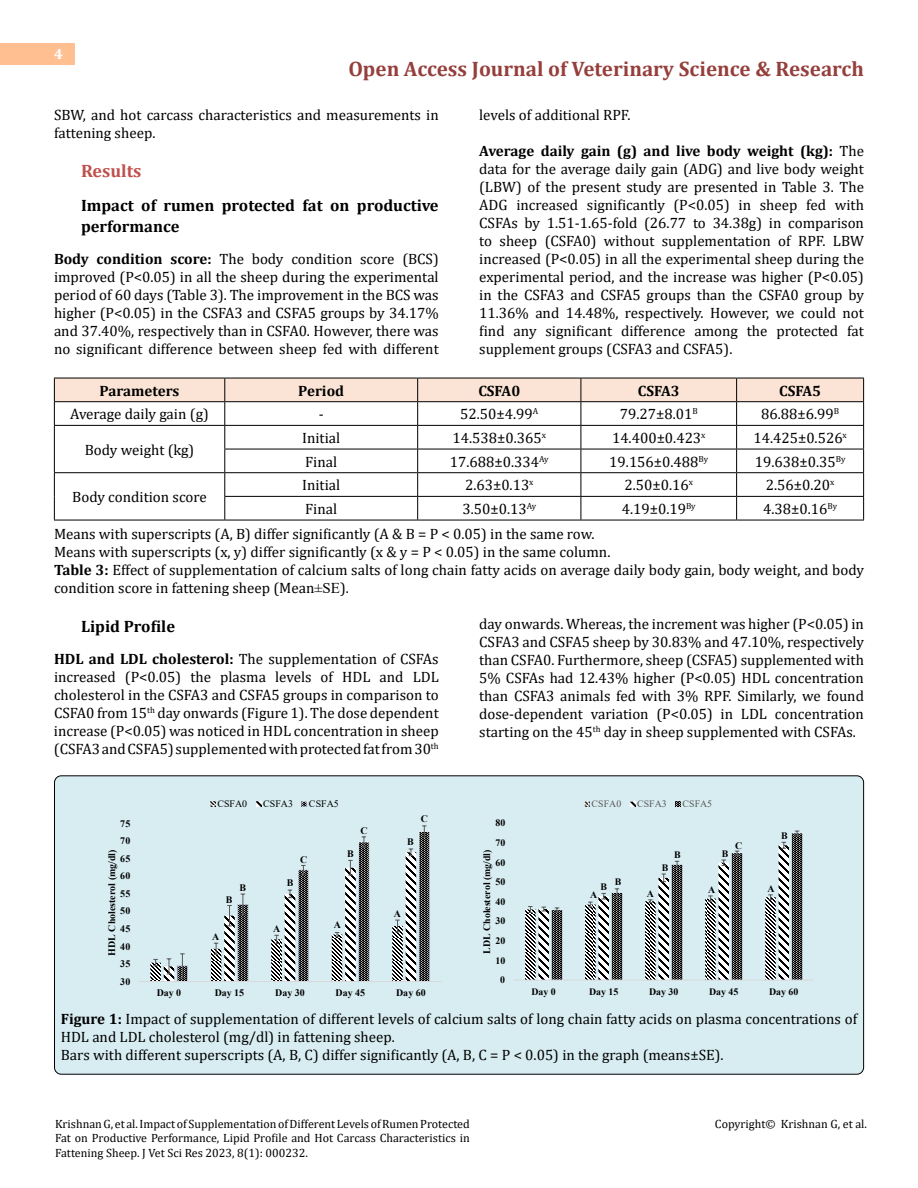
<style>
.page{position:relative;width:918px;height:1188px;background:#fff}
.page>*{position:absolute;margin:0;border:0;box-sizing:border-box;transform-origin:0 0}
.t1{font:700 21px "Cambria";color:#953f3c}
.t2{font:700 18px "Cambria";color:#c0504d}
.t3{font:700 16.5px/21px "Cambria";color:#000}
.t4{font:15px/18px "Cambria";color:#000;text-align:justify}
.t5{font:700 15px "Cambria";color:#000}
.t6{font:700 15px "Cambria";color:#fff}
.t7{font:12px/14.4px "Cambria";color:#000;text-align:justify}
.t8{font:700 9.9px "Times New Roman";letter-spacing:.005em;color:#000}
.t9{font:9.9px "Times New Roman";color:#000}
.t10{font:9.9px "Times New Roman";color:#595959}
.s1{font-weight:700}
.s2{font-family:"Times New Roman"}
</style>
<div class="page">
<div style="left:0;top:43px;width:75px;height:21px;background:#ffbf91"></div>
<div style="left:55px;top:776px;width:809px;height:298px;background:#d8edf2;border-radius:7px"></div>
<hr style="left:54px;top:520px;width:171px;height:1px;background:#000">
<hr style="left:225px;top:520px;width:193px;height:1px;background:#000">
<hr style="left:418px;top:520px;width:163px;height:1px;background:#000">
<hr style="left:581px;top:520px;width:156px;height:1px;background:#000">
<hr style="left:737px;top:520px;width:127px;height:1px;background:#000">
<svg style="left:54px;top:378px;width:810px;height:142px"></svg>
<svg style="left:150px;top:825px;width:280px;height:156px"></svg>
<hr style="left:139px;top:981px;width:302px;height:1px;background:#d9d9d9">
<svg style="left:210px;top:802px;width:5px;height:5px"></svg>
<svg style="left:256px;top:802px;width:5px;height:5px"></svg>
<svg style="left:301px;top:801px;width:6px;height:6px"></svg>
<svg style="left:525px;top:831px;width:277px;height:149px"></svg>
<hr style="left:514px;top:980px;width:300px;height:1px;background:#d9d9d9">
<svg style="left:585px;top:802px;width:5px;height:5px"></svg>
<svg style="left:630px;top:802px;width:5px;height:5px"></svg>
<svg style="left:676px;top:802px;width:5px;height:5px"></svg>
<p class="t6" style="left:54px;top:44px;width:10px">4</p>
<h1 class="t1" style="left:348px;top:54px;width:517px">Open Access Journal of Veterinary Science &amp; Research</h1>
<p class="t4" style="left:54px;top:105px;width:386px">SBW, and hot carcass characteristics and measurements in fattening sheep.</p>
<p class="t2" style="left:81px;top:158px;width:62px">Results</p>
<p class="t3" style="left:81px;top:194px;width:359px">Impact of rumen protected fat on productive performance</p>
<p class="t4" style="left:54px;top:249px;width:386px"><span class="s1">Body condition score:</span> The body condition score (BCS) improved (P&lt;0.05) in all the sheep during the experimental period of 60 days (Table 3). The improvement in the BCS was higher (P&lt;0.05) in the CSFA3 and CSFA5 groups by 34.17% and 37.40%, respectively than in CSFA0. However, there was no significant difference between sheep fed with different</p>
<p class="t4" style="left:479px;top:105px;width:153px">levels of additional RPF.</p>
<p class="t4" style="left:479px;top:141px;width:386px"><span class="s1">Average daily gain (g) and live body weight (kg):</span> The data for the average daily gain (ADG) and live body weight (LBW) of the present study are presented in Table 3. The ADG increased significantly (P&lt;0.05) in sheep fed with CSFAs by 1.51-1.65-fold (26.77 to 34.38g) in comparison to sheep (CSFA0) without supplementation of RPF. LBW increased (P&lt;0.05) in all the experimental sheep during the experimental period, and the increase was higher (P&lt;0.05) in the CSFA3 and CSFA5 groups than the CSFA0 group by 11.36% and 14.48%, respectively. However, we could not find any significant difference among the protected fat supplement groups (CSFA3 and CSFA5).</p>
<p class="t5" style="left:100px;top:380px;width:81px">Parameters</p>
<p class="t5" style="left:298px;top:380px;width:47px">Period</p>
<p class="t5" style="left:478px;top:380px;width:43px">CSFA0</p>
<p class="t5" style="left:638px;top:380px;width:43px">CSFA3</p>
<p class="t5" style="left:779px;top:380px;width:43px">CSFA5</p>
<p class="t4" style="left:70px;top:405px;width:140px">Average daily gain (g)</p>
<p class="t4" style="left:319px;top:405px;width:6px">-</p>
<p class="t4" style="left:460px;top:405px;width:80px">52.50±4.99<sup>A</sup></p>
<p class="t4" style="left:620px;top:405px;width:79px">79.27±8.01<sup>B</sup></p>
<p class="t4" style="left:761px;top:405px;width:79px">86.88±6.99<sup>B</sup></p>
<p class="t4" style="left:85px;top:441px;width:111px">Body weight (kg)</p>
<p class="t4" style="left:302px;top:429px;width:40px">Initial</p>
<p class="t4" style="left:453px;top:429px;width:95px">14.538±0.365<sup>x</sup></p>
<p class="t4" style="left:612px;top:429px;width:95px">14.400±0.423<sup>x</sup></p>
<p class="t4" style="left:753px;top:429px;width:95px">14.425±0.526<sup>x</sup></p>
<p class="t4" style="left:305px;top:453px;width:33px">Final</p>
<p class="t4" style="left:450px;top:453px;width:100px">17.688±0.334<sup>Ay</sup></p>
<p class="t4" style="left:609px;top:453px;width:100px">19.156±0.488<sup>By</sup></p>
<p class="t4" style="left:755px;top:453px;width:92px">19.638±0.35<sup>By</sup></p>
<p class="t4" style="left:302px;top:476px;width:40px">Initial</p>
<p class="t4" style="left:465px;top:476px;width:70px">2.63±0.13<sup>x</sup></p>
<p class="t4" style="left:625px;top:476px;width:70px">2.50±0.16<sup>x</sup></p>
<p class="t4" style="left:766px;top:476px;width:70px">2.56±0.20<sup>x</sup></p>
<p class="t4" style="left:305px;top:500px;width:33px">Final</p>
<p class="t4" style="left:462px;top:500px;width:75px">3.50±0.13<sup>Ay</sup></p>
<p class="t4" style="left:622px;top:500px;width:75px">4.19±0.19<sup>By</sup></p>
<p class="t4" style="left:763px;top:500px;width:75px">4.38±0.16<sup>By</sup></p>
<p class="t4" style="left:54px;top:525px;width:811px;text-align:left">Means with superscripts (A, B) differ significantly (A &amp; B = P &lt; 0.05) in the same row.<br>Means with superscripts (x, y) differ significantly (x &amp; y = P &lt; 0.05) in the same column.<br><span class="s1">Table 3:</span> Effect of supplementation of calcium salts of long chain fatty acids on average daily body gain, body weight, and body condition score in fattening sheep (Mean<span class="s2">±SE</span>).</p>
<p class="t3" style="left:81px;top:616px;width:96px">Lipid Profile</p>
<p class="t4" style="left:54px;top:649px;width:386px"><span class="s1">HDL and LDL cholesterol:</span> The supplementation of CSFAs increased (P&lt;0.05) the plasma levels of HDL and LDL cholesterol in the CSFA3 and CSFA5 groups in comparison to CSFA0 from 15<sup>th</sup> day onwards (Figure 1). The dose dependent increase (P&lt;0.05) was noticed in HDL concentration in sheep (CSFA3 and CSFA5) supplemented with protected fat from 30<sup>th</sup></p>
<p class="t4" style="left:72px;top:488px;width:136px">Body condition score</p>
<p class="t4" style="left:479px;top:615px;width:386px">day onwards. Whereas, the increment was higher (P&lt;0.05) in CSFA3 and CSFA5 sheep by 30.83% and 47.10%, respectively than CSFA0. Furthermore, sheep (CSFA5) supplemented with 5% CSFAs had 12.43% higher (P&lt;0.05) HDL concentration than CSFA3 animals fed with 3% RPF. Similarly, we found dose-dependent variation (P&lt;0.05) in LDL concentration starting on the 45<sup>th</sup> day in sheep supplemented with CSFAs.</p>
<p class="t9" style="left:217px;top:797px;width:31px">CSFA0</p>
<p class="t9" style="left:263px;top:797px;width:31px">CSFA3</p>
<p class="t9" style="left:309px;top:797px;width:31px">CSFA5</p>
<p class="t10" style="left:592px;top:797px;width:31px">CSFA0</p>
<p class="t10" style="left:637px;top:797px;width:31px">CSFA3</p>
<p class="t10" style="left:683px;top:797px;width:31px">CSFA5</p>
<p class="t8" style="left:120px;top:816px;width:11px">75</p>
<p class="t8" style="left:361px;top:824px;width:9px">C</p>
<p class="t8" style="left:421px;top:812px;width:9px">C</p>
<p class="t8" style="left:495px;top:816px;width:11px">80</p>
<p class="t8" style="left:120px;top:834px;width:11px">70</p>
<p class="t8" style="left:407px;top:835px;width:8px">B</p>
<p class="t8" style="left:495px;top:836px;width:11px">70</p>
<p class="t8" style="left:105px;top:956px;width:108px;rotate:-90deg">HDL Cholesterol (mg/dl)</p>
<p class="t8" style="left:120px;top:851px;width:11px">65</p>
<p class="t8" style="left:120px;top:869px;width:11px">60</p>
<p class="t8" style="left:120px;top:886px;width:11px">55</p>
<p class="t8" style="left:120px;top:904px;width:11px">50</p>
<p class="t8" style="left:120px;top:922px;width:11px">45</p>
<p class="t8" style="left:120px;top:939px;width:11px">40</p>
<p class="t8" style="left:120px;top:957px;width:11px">35</p>
<p class="t8" style="left:239px;top:880px;width:8px">B</p>
<p class="t8" style="left:226px;top:892px;width:8px">B</p>
<p class="t8" style="left:212px;top:930px;width:9px">A</p>
<p class="t8" style="left:300px;top:853px;width:9px">C</p>
<p class="t8" style="left:287px;top:876px;width:8px">B</p>
<p class="t8" style="left:273px;top:921px;width:9px">A</p>
<p class="t8" style="left:347px;top:847px;width:8px">B</p>
<p class="t8" style="left:334px;top:918px;width:9px">A</p>
<p class="t8" style="left:394px;top:906px;width:9px">A</p>
<p class="t8" style="left:480px;top:954px;width:105px;rotate:-90deg">LDL Cholesterol (mg/dl)</p>
<p class="t8" style="left:495px;top:855px;width:11px">60</p>
<p class="t8" style="left:495px;top:875px;width:11px">50</p>
<p class="t8" style="left:495px;top:894px;width:11px">40</p>
<p class="t8" style="left:495px;top:914px;width:11px">30</p>
<p class="t8" style="left:495px;top:934px;width:11px">20</p>
<p class="t8" style="left:495px;top:953px;width:11px">10</p>
<p class="t8" style="left:601px;top:880px;width:8px">B</p>
<p class="t8" style="left:590px;top:888px;width:9px">A</p>
<p class="t8" style="left:615px;top:874px;width:8px">B</p>
<p class="t8" style="left:647px;top:887px;width:9px">A</p>
<p class="t8" style="left:674px;top:847px;width:8px">B</p>
<p class="t8" style="left:662px;top:861px;width:8px">B</p>
<p class="t8" style="left:735px;top:839px;width:9px">C</p>
<p class="t8" style="left:722px;top:846px;width:8px">B</p>
<p class="t8" style="left:708px;top:882px;width:9px">A</p>
<p class="t8" style="left:781px;top:829px;width:8px">B</p>
<p class="t8" style="left:768px;top:882px;width:9px">A</p>
<p class="t8" style="left:120px;top:974px;width:11px">30</p>
<p class="t8" style="left:500px;top:973px;width:6px">0</p>
<p class="t8" style="left:157px;top:986px;width:26px">Day 0</p>
<p class="t8" style="left:215px;top:986px;width:31px">Day 15</p>
<p class="t8" style="left:275px;top:986px;width:31px">Day 30</p>
<p class="t8" style="left:336px;top:986px;width:31px">Day 45</p>
<p class="t8" style="left:396px;top:986px;width:31px">Day 60</p>
<p class="t8" style="left:531px;top:984px;width:26px">Day 0</p>
<p class="t8" style="left:589px;top:984px;width:31px">Day 15</p>
<p class="t8" style="left:649px;top:984px;width:31px">Day 30</p>
<p class="t8" style="left:709px;top:984px;width:31px">Day 45</p>
<p class="t8" style="left:769px;top:984px;width:31px">Day 60</p>
<p class="t4" style="left:61px;top:1009px;width:798px;text-align:left"><span class="s1">Figure 1:</span> Impact of supplementation of different levels of calcium salts of long chain fatty acids on plasma concentrations of<br>HDL and LDL cholesterol (mg/dl) in fattening sheep.<br>Bars with different superscripts (A, B, C) differ significantly (A, B, C = P &lt; 0.05) in the graph (means±SE).</p>
<p class="t7" style="left:55px;top:1117px;width:416px">Krishnan G, et al. Impact of Supplementation of Different Levels of Rumen Protected Fat on Productive Performance, Lipid Profile and Hot Carcass Characteristics in Fattening Sheep. J Vet Sci Res 2023, 8(1): 000232.</p>
<p class="t7" style="left:715px;top:1117px;width:154px">Copyright© Krishnan G, et al.</p>
</div>
